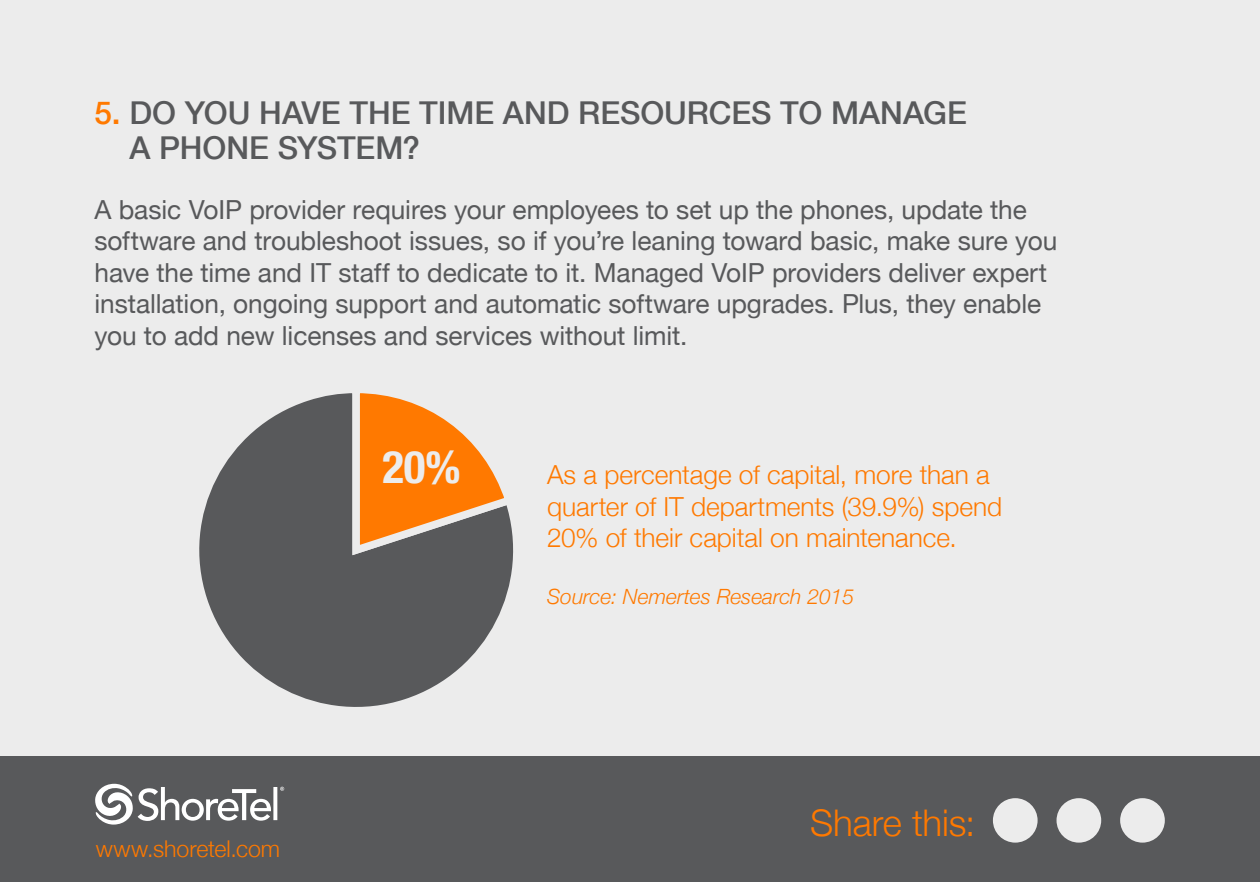
<style>
.page{position:relative;width:1260px;height:882px;background:#ececec}
.page>*{position:absolute;margin:0;border:0;box-sizing:border-box;transform-origin:0 0}
.t1{font:700 condensed 44.98px "Helvetica Neue";color:#ececec}
.t2{font:300 36.75px "Helvetica Neue";letter-spacing:-.005em;color:#ff7900}
.t3{font:500 31.5px/35px "Helvetica Neue";letter-spacing:-.005em;color:#58595b}
.t4{font:26.25px/31.5px "Helvetica Neue";letter-spacing:-.005em;color:#58595b}
.t5{font:300 26.25px/31.5px "Helvetica Neue";color:#ff7900}
.t6{font:300 23.1px "Helvetica Neue";color:#ff7900}
.t7{font:italic 300 21px "Helvetica Neue";color:#ff7900}
.s1{color:#ff7900}
</style>
<div class="page">
<div style="left:0;top:756px;width:1260px;height:126px;background:#58595b"></div>
<svg style="left:95px;top:784px;width:189px;height:41px"></svg>
<div style="left:1057px;top:798px;width:44px;height:45px;background:#ececec;border-radius:50%"></div>
<div style="left:993px;top:798px;width:45px;height:45px;background:#ececec;border-radius:50%"></div>
<div style="left:1120px;top:798px;width:45px;height:45px;background:#ececec;border-radius:50%"></div>
<svg style="left:199px;top:393px;width:314px;height:314px"></svg>
<svg style="left:347px;top:393px;width:167px;height:166px"></svg>
<p class="t3" style="left:130px;top:95px;width:839px;text-indent:-35px"><span class="s1">5.</span> DO YOU HAVE THE TIME AND RESOURCES TO MANAGE<br>A PHONE SYSTEM?</p>
<p class="t4" style="left:94px;top:194px;width:964px">A basic VoIP provider requires your employees to set up the phones, update the software and troubleshoot issues, so if you’re leaning toward basic, make sure you have the time and IT staff to dedicate to it. Managed VoIP providers deliver expert installation, ongoing support and automatic software upgrades. Plus, they enable you to add new licenses and services without limit.</p>
<p class="t6" style="left:96px;top:834px;width:186px">www.shoretel.com</p>
<h1 class="t1" style="left:382px;top:440px;width:80px">20%</h1>
<p class="t5" style="left:547px;top:459px;width:457px">As a percentage of capital, more than a quarter of IT departments (39.9%) spend<br>20% of their capital on maintenance.</p>
<p class="t7" style="left:547px;top:584px;width:308px">Source: Nemertes Research 2015</p>
<h2 class="t2" style="left:810px;top:801px;width:167px">Share this:</h2>
</div>
